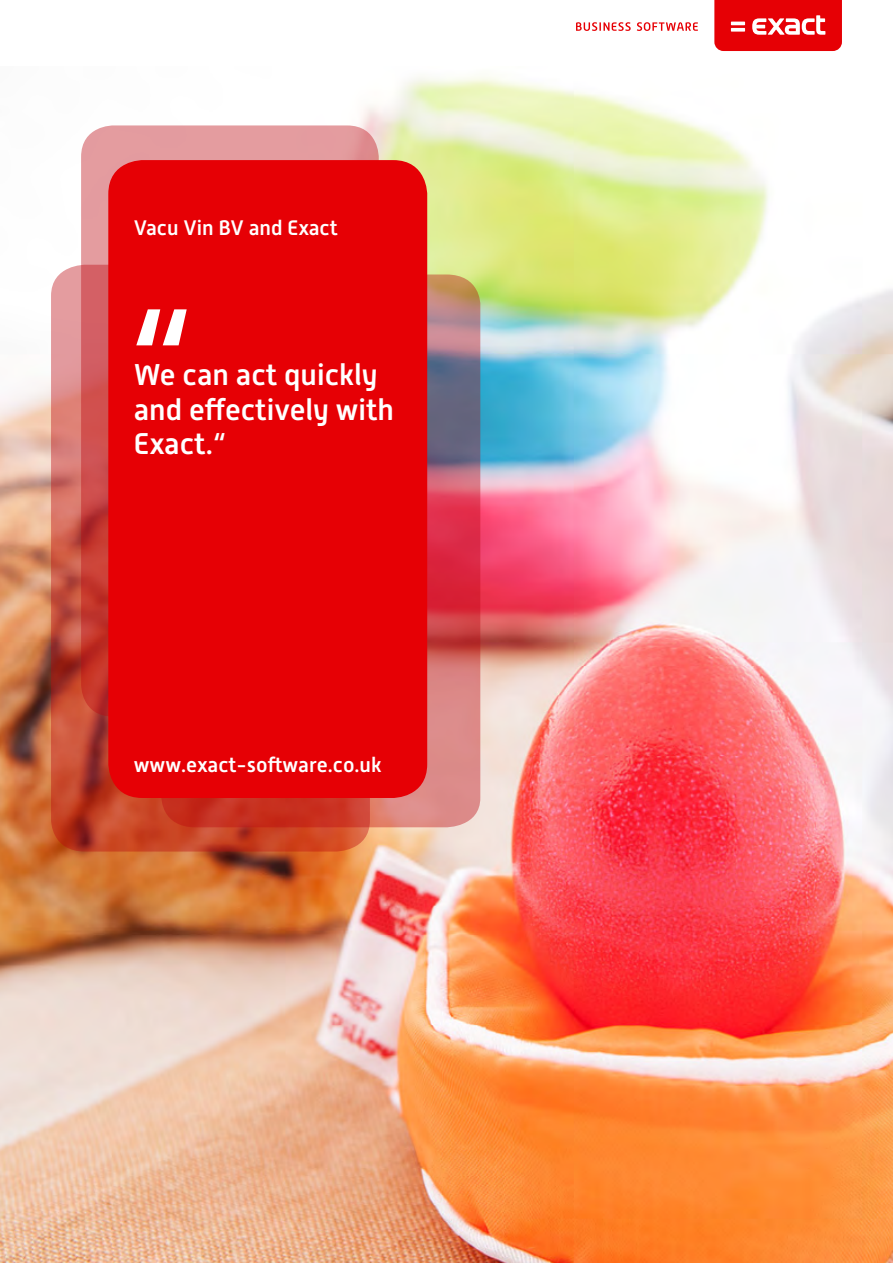
<style>
.page{position:relative;width:893px;height:1263px;background:#fff}
.page>*{position:absolute;margin:0;border:0;box-sizing:border-box;transform-origin:0 0}
.t1{font:500 150px "Alwyn New";color:#fff}
.t2{font:500 30px/34.5px "Alwyn New";color:#fff}
.t3{font:500 21px "Alwyn New";color:#fff}
</style>
<div class="page">
<img style="left:0;top:76px;width:893px;height:1187px">
<svg style="left:714px;top:0;width:128px;height:51px;background:#e92126"></svg>
<svg style="left:576px;top:22px;width:122px;height:9px"></svg>
<div style="left:81px;top:125px;width:298px;height:591px;background:#e49c9f;border-radius:32px"></div>
<svg style="left:51px;top:265px;width:319px;height:586px;background:#c85244"></svg>
<svg style="left:161px;top:274px;width:319px;height:553px;background:#c05f63"></svg>
<div style="left:108px;top:160px;width:319px;height:638px;background:#e60005;border-radius:34px"></div>
<p class="t3" style="left:134px;top:216px;width:205px">Vacu Vin BV and Exact</p>
<h1 class="t1" style="left:127px;top:277px;width:67px">“</h1>
<h2 class="t2" style="left:134px;top:358px;width:262px">We can act quickly and effectively with<br>Exact.“</h2>
<p class="t3" style="left:134px;top:753px;width:249px">www.exact-software.co.uk</p>
</div>
